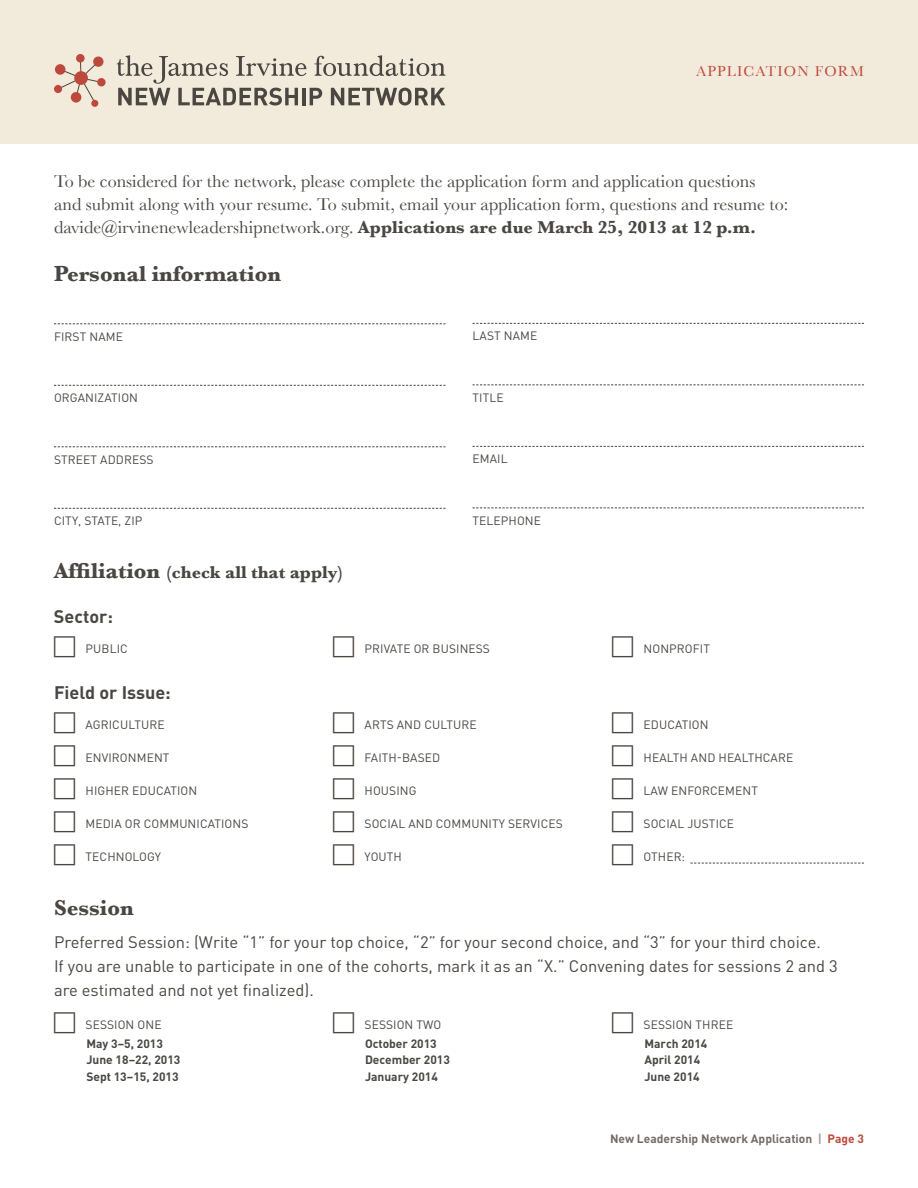
<style>
.page{position:relative;width:918px;height:1188px;background:#fff}
.page>*{position:absolute;margin:0;border:0;box-sizing:border-box;transform-origin:0 0}
.t1{font:700 22.5px "Baskerville";color:#4a4642}
.t2{font:18px/22.8px "Baskerville";color:#4a4642}
.t3{font:700 18px "Baskerville";color:#4a4642}
.t4{font:700 18px "DIN Pro";color:#4a4642}
.t5{font:16.5px/24px "DIN Pro";color:#4a4642}
.t6{font:15px "Baskerville";letter-spacing:.08em;color:#bd493d}
.t7{font:12px "DIN Pro";letter-spacing:.01em;color:#4a4642}
.t8{font:700 12px/16.5px "DIN Pro";color:#4a4642}
.t9{font:700 12px "DIN Pro";color:#726c68}
.s1{font-weight:700}
.s2{font-size:22.5px}
.s3{color:#a39e9c}
.s4{color:#bd493d}
</style>
<div class="page">
<div style="left:0;top:0;width:918px;height:144px;background:#f2eadb"></div>
<svg style="left:117px;top:55px;width:329px;height:50px"></svg>
<svg style="left:57px;top:59px;width:45px;height:45px"></svg>
<div style="left:74px;top:71px;width:14px;height:14px;background:#bd493d;border-radius:50%"></div>
<div style="left:76px;top:54px;width:9px;height:9px;background:#bd493d;border-radius:50%"></div>
<div style="left:54px;top:85px;width:8px;height:8px;background:#bd493d;border-radius:50%"></div>
<div style="left:71px;top:92px;width:10px;height:11px;background:#bd493d;border-radius:50%"></div>
<div style="left:55px;top:64px;width:10px;height:11px;background:#bd493d;border-radius:50%"></div>
<div style="left:93px;top:57px;width:10px;height:10px;background:#bd493d;border-radius:50%"></div>
<div style="left:97px;top:78px;width:9px;height:8px;background:#bd493d;border-radius:50%"></div>
<div style="left:91px;top:100px;width:7px;height:7px;background:#bd493d;border-radius:50%"></div>
<svg style="left:54px;top:323px;width:392px;height:1px"></svg>
<svg style="left:54px;top:385px;width:392px;height:1px"></svg>
<svg style="left:54px;top:446px;width:392px;height:1px"></svg>
<svg style="left:54px;top:508px;width:392px;height:1px"></svg>
<svg style="left:472px;top:323px;width:392px;height:1px"></svg>
<svg style="left:472px;top:384px;width:392px;height:1px"></svg>
<svg style="left:472px;top:446px;width:392px;height:1px"></svg>
<svg style="left:472px;top:507px;width:392px;height:1px"></svg>
<svg style="left:690px;top:863px;width:174px;height:1px"></svg>
<p class="t6" style="left:696px;top:62px;width:169px">APPLICATION FORM</p>
<p class="t2" style="left:54px;top:170px;width:736px">To be considered for the network, please complete the application form and application questions<br>and submit along with your resume. To submit, email your application form, questions and resume to: davide@irvinenewleadershipnetwork.org. <span class="s1">Applications are due March 25, 2013 at 12 p.m.</span></p>
<h1 class="t1" style="left:54px;top:260px;width:228px">Personal information</h1>
<p class="t7" style="left:54px;top:328px;width:8px">FIRST</p>
<p class="t7" style="left:89px;top:328px;width:27px">NAME</p>
<p class="t7" style="left:473px;top:328px;width:8px">LAST</p>
<p class="t7" style="left:504px;top:328px;width:9px">NAME</p>
<p class="t7" style="left:54px;top:390px;width:8px">ORGANI</p>
<p class="t7" style="left:98px;top:390px;width:15px">ZATION</p>
<p class="t7" style="left:473px;top:389px;width:8px">TITLE</p>
<p class="t7" style="left:54px;top:451px;width:9px">STREET</p>
<p class="t7" style="left:100px;top:451px;width:9px">ADDRESS</p>
<p class="t7" style="left:473px;top:451px;width:8px">EMAIL</p>
<p class="t7" style="left:473px;top:512px;width:9px">TELEPHONE</p>
<p class="t7" style="left:54px;top:513px;width:38px">CITY, STATE</p>
<p class="t7" style="left:118px;top:513px;width:19px">, ZIP</p>
<h2 class="t3" style="left:54px;top:561px;width:291px"><span class="s2">Affiliation</span> (check all that apply)</h2>
<h2 class="t4" style="left:54px;top:604px;width:60px">Sector:</h2>
<p class="t7" style="left:86px;top:640px;width:23px">PUBLIC</p>
<p class="t7" style="left:365px;top:640px;width:15px">PRIVATE</p>
<p class="t7" style="left:414px;top:640px;width:43px">OR BUSINESS</p>
<p class="t7" style="left:644px;top:640px;width:17px">NONPROFIT</p>
<h2 class="t4" style="left:54px;top:680px;width:118px">Field or Issue:</h2>
<p class="t7" style="left:86px;top:717px;width:15px">AGRIC</p>
<p class="t7" style="left:120px;top:717px;width:36px">ULTURE</p>
<p class="t7" style="left:365px;top:717px;width:16px">ARTS</p>
<p class="t7" style="left:397px;top:717px;width:9px">AND</p>
<p class="t7" style="left:424px;top:717px;width:43px">CULTURE</p>
<p class="t7" style="left:644px;top:717px;width:31px">EDUCATION</p>
<p class="t7" style="left:86px;top:750px;width:16px">ENVIRONMENT</p>
<p class="t7" style="left:365px;top:750px;width:14px">FAITH</p>
<p class="t7" style="left:397px;top:750px;width:13px">-BASED</p>
<p class="t7" style="left:644px;top:750px;width:17px">HEALTH</p>
<p class="t7" style="left:691px;top:750px;width:9px">AND</p>
<p class="t7" style="left:719px;top:750px;width:9px">HEALTHCARE</p>
<p class="t7" style="left:86px;top:783px;width:17px">HIGHER</p>
<p class="t7" style="left:132px;top:783px;width:31px">EDUCATION</p>
<p class="t7" style="left:365px;top:783px;width:32px">HOUSING</p>
<p class="t7" style="left:644px;top:783px;width:37px">LAW ENFORCEMENT</p>
<p class="t7" style="left:86px;top:816px;width:18px">MEDIA</p>
<p class="t7" style="left:125px;top:816px;width:29px">OR COMM</p>
<p class="t7" style="left:179px;top:816px;width:16px">UNICATIONS</p>
<p class="t7" style="left:365px;top:816px;width:15px">SOCIAL</p>
<p class="t7" style="left:408px;top:816px;width:9px">AND</p>
<p class="t7" style="left:436px;top:816px;width:10px">COMM</p>
<p class="t7" style="left:471px;top:816px;width:44px">UNITY SERVICES</p>
<p class="t7" style="left:644px;top:816px;width:15px">SOCIAL</p>
<p class="t7" style="left:687px;top:816px;width:22px">JUSTICE</p>
<p class="t7" style="left:86px;top:849px;width:16px">TECHNOLOG</p>
<p class="t7" style="left:155px;top:849px;width:8px">Y</p>
<p class="t7" style="left:365px;top:849px;width:29px">YOUTH</p>
<p class="t7" style="left:644px;top:849px;width:17px">OTHER</p>
<p class="t7" style="left:682px;top:849px;width:5px">:</p>
<h1 class="t1" style="left:54px;top:895px;width:81px">Session</h1>
<p class="t5" style="left:54px;top:930px;width:785px">PREFERRED SESSION: (WRITE “1” FOR YOUR TOP CHOICE, “2” FOR YOUR SECOND CHOICE, AND “3” FOR YOUR THIRD CHOICE.<br>IF YOU ARE UNABLE TO PARTICIPATE IN ONE OF THE COHORTS, MARK IT AS AN “X.” CONVENING DATES FOR SESSIONS 2 AND 3<br>ARE ESTIMATED AND NOT YET FINALIZED).</p>
<p class="t7" style="left:86px;top:1017px;width:8px">SESSION</p>
<p class="t7" style="left:138px;top:1017px;width:7px">ONE</p>
<p class="t7" style="left:365px;top:1017px;width:8px">SESSION</p>
<p class="t7" style="left:417px;top:1017px;width:8px">TWO</p>
<p class="t7" style="left:644px;top:1017px;width:8px">SESSION</p>
<p class="t7" style="left:696px;top:1017px;width:9px">THREE</p>
<p class="t8" style="left:86px;top:1035px;width:96px">May 3–5, 2013<br>June 18–22, 2013<br>Sept 13–15, 2013</p>
<p class="t8" style="left:365px;top:1035px;width:86px">October 2013<br>December 2013<br>January 2014</p>
<p class="t8" style="left:644px;top:1035px;width:65px">March 2014<br>April 2014<br>June 2014</p>
<p class="t9" style="left:610px;top:1131px;width:255px">New Leadership Network Application <span class="s3">|</span> <span class="s4">Page 3</span></p>
</div>
